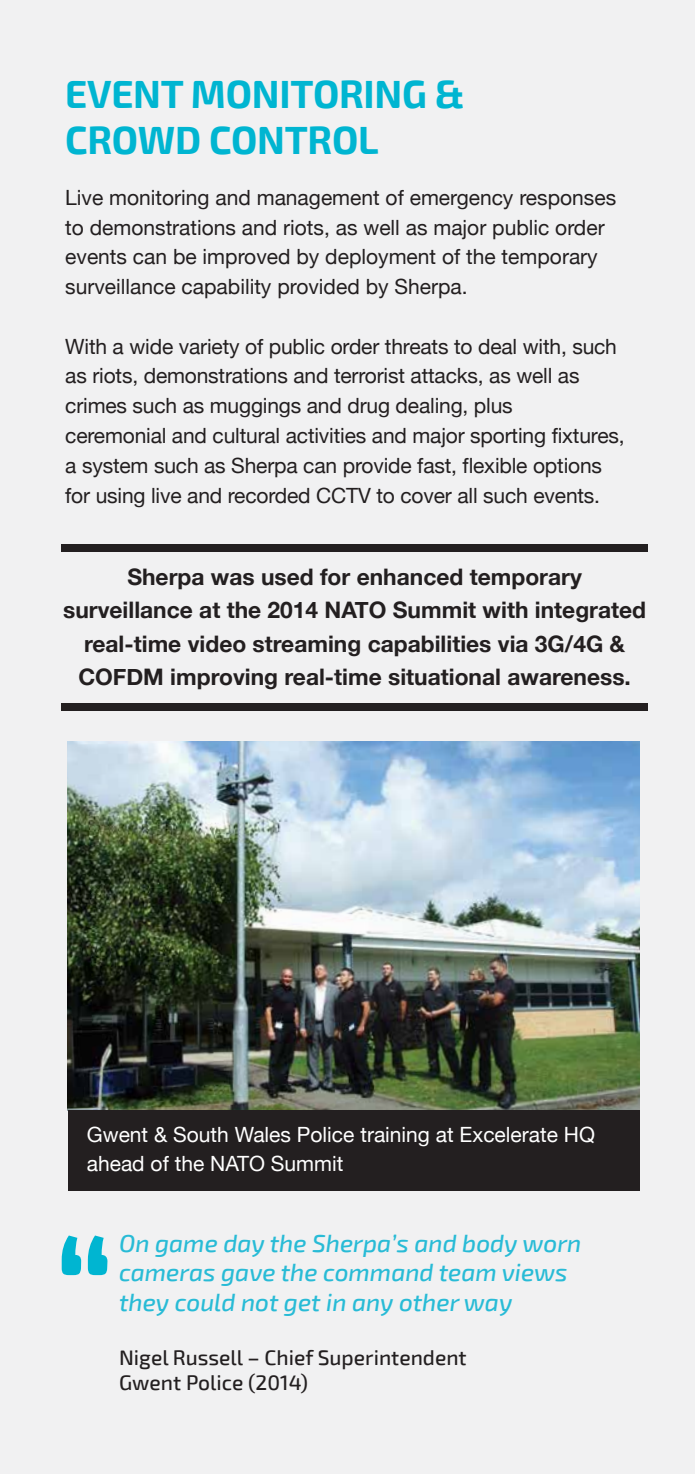
<style>
.page{position:relative;width:695px;height:1474px;background:#fff}
.page>*{position:absolute;margin:0;border:0;box-sizing:border-box;transform-origin:0 0}
.t1{font:700 38.5px/46.2px "Exo 2";letter-spacing:-.005em;color:#00b5d1}
.t2{font:italic 500 24.5px/29.8px "Exo 2";color:#28bbd6}
.t3{font:700 22.75px/33.2px "Helvetica Neue";color:#231f20;text-align:center}
.t4{font:21px/29.8px "Helvetica Neue";letter-spacing:-.01em;color:#231f20}
.t5{font:21px/29.8px "Helvetica Neue";color:#fff}
.t6{font:500 21px/24.5px "Exo 2";color:#231f20}
</style>
<div class="page">
<div style="left:0;top:0;width:694px;height:1473px;background:#f1f1f2"></div>
<img style="left:68px;top:741px;width:571px;height:369px">
<svg style="left:62px;top:1235px;width:45px;height:40px"></svg>
<div style="left:68px;top:1110px;width:571px;height:80px;background:#231f20"></div>
<div style="left:61px;top:545px;width:586px;height:7px;background:#231f20"></div>
<div style="left:61px;top:703px;width:586px;height:7px;background:#231f20"></div>
<h1 class="t1" style="left:65px;top:72px;width:400px">EVENT MONITORING &amp;<br>CROWD CONTROL</h1>
<p class="t4" style="left:65px;top:184px;width:552px">Live monitoring and management of emergency responses to demonstrations and riots, as well as major public order events can be improved by deployment of the temporary surveillance capability provided by Sherpa.</p>
<p class="t4" style="left:65px;top:332px;width:561px">With a wide variety of public order threats to deal with, such as riots, demonstrations and terrorist attacks, as well as crimes such as muggings and drug dealing, plus<br>ceremonial and cultural activities and major sporting fixtures, a system such as Sherpa can provide fast, flexible options for using live and recorded CCTV to cover all such events.</p>
<p class="t3" style="left:63px;top:561px;width:584px">Sherpa was used for enhanced temporary surveillance at the 2014 NATO Summit with integrated real-time video streaming capabilities via 3G/4G &amp; COFDM improving real-time situational awareness.</p>
<p class="t5" style="left:87px;top:1120px;width:509px">Gwent &amp; South Wales Police training at Excelerate HQ ahead of the NATO Summit</p>
<p class="t2" style="left:119px;top:1228px;width:464px">On game day the Sherpa’s and body worn cameras gave the command team views they could not get in any other way</p>
<p class="t6" style="left:119px;top:1345px;width:349px">Nigel Russell – Chief Superintendent<br>Gwent Police (2014)</p>
</div>
